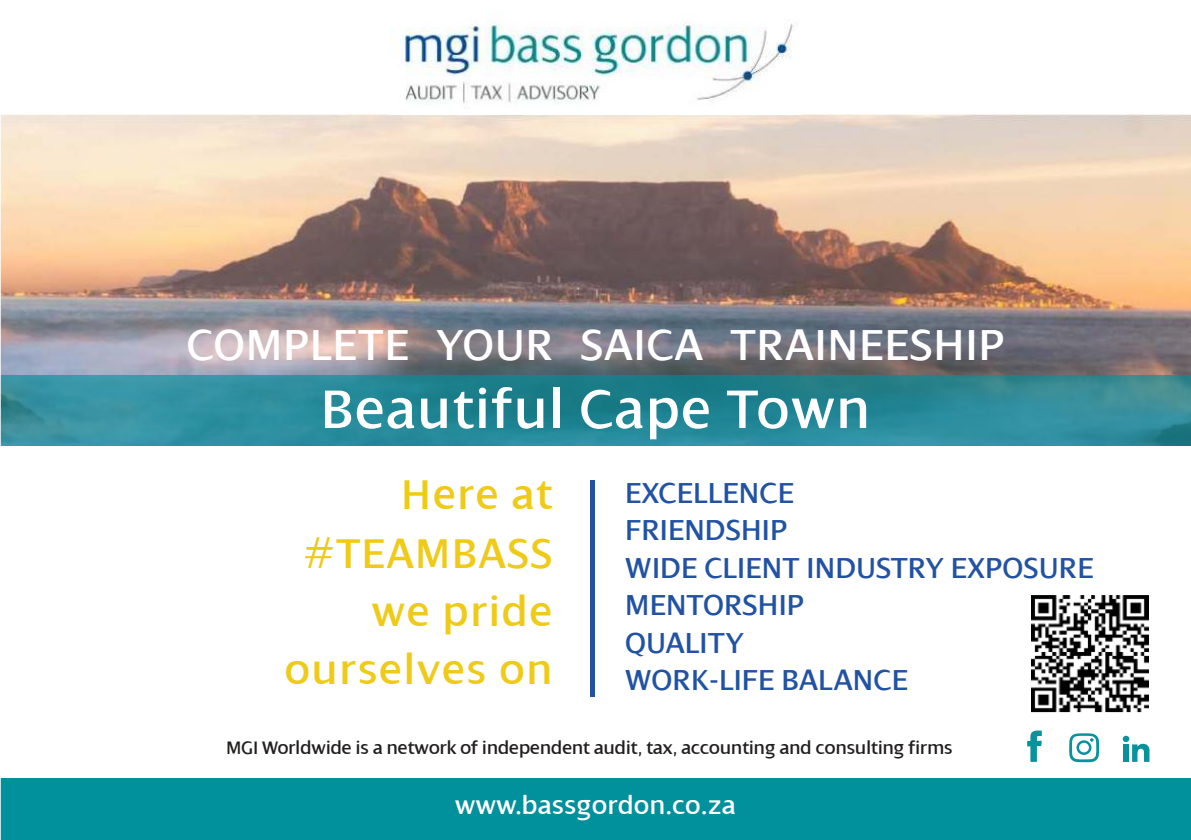
<style>
.page{position:relative;width:1191px;height:840px;background:#fff}
.page>*{position:absolute;margin:0;border:0;box-sizing:border-box;transform-origin:0 0}
.t1{font:58.4px "Dialog";letter-spacing:.035em;color:#fff}
.t2{font:46.6px "Dialog";letter-spacing:.035em;color:#fff}
.t3{font:44.8px/58.4px "Dialog";letter-spacing:.05em;color:#efca17;text-align:right}
.t4{font:31.2px/37.4px "Dialog";letter-spacing:.02em;color:#2252a3}
.t5{font:27.2px "Dialog";letter-spacing:.02em;color:#fff}
.t6{font:19.4px "Dialog";letter-spacing:.005em;color:#221f1f}
</style>
<div class="page">
<div style="left:0;top:778px;width:1191px;height:61px;background:#00919d"></div>
<img style="left:0;top:114px;width:1191px;height:261px">
<svg style="left:0;top:375px;width:1191px;height:70px"></svg>
<svg style="left:1069px;top:733px;width:30px;height:28px"></svg>
<div style="left:1123px;top:744px;width:5px;height:17px;background:#08929e"></div>
<svg style="left:1122px;top:735px;width:7px;height:6px"></svg>
<svg style="left:1132px;top:743px;width:17px;height:18px"></svg>
<svg style="left:1027px;top:730px;width:14px;height:31px"></svg>
<img style="left:391px;top:22px;width:409px;height:93px">
<img style="left:1032px;top:595px;width:116px;height:117px">
<hr style="left:590px;top:480px;width:4px;height:216px;background:#2252a3">
<h2 class="t2" style="left:187px;top:317px;width:818px">COMPLETE YOUR SAICA TRAINEESHIP</h2>
<h1 class="t1" style="left:321px;top:383px;width:550px">Beautiful Cape Town</h1>
<h3 class="t3" style="left:285px;top:468px;width:268px">Here at #TEAMBASS we pride ourselves on</h3>
<p class="t4" style="left:625px;top:476px;width:469px">EXCELLENCE<br>FRIENDSHIP<br>WIDE CLIENT INDUSTRY EXPOSURE<br>MENTORSHIP<br>QUALITY<br>WORK-LIFE BALANCE</p>
<p class="t6" style="left:227px;top:738px;width:727px">MGI Worldwide is a network of independent audit, tax, accounting and consulting firms</p>
<p class="t5" style="left:455px;top:792px;width:282px">www.bassgordon.co.za</p>
</div>
